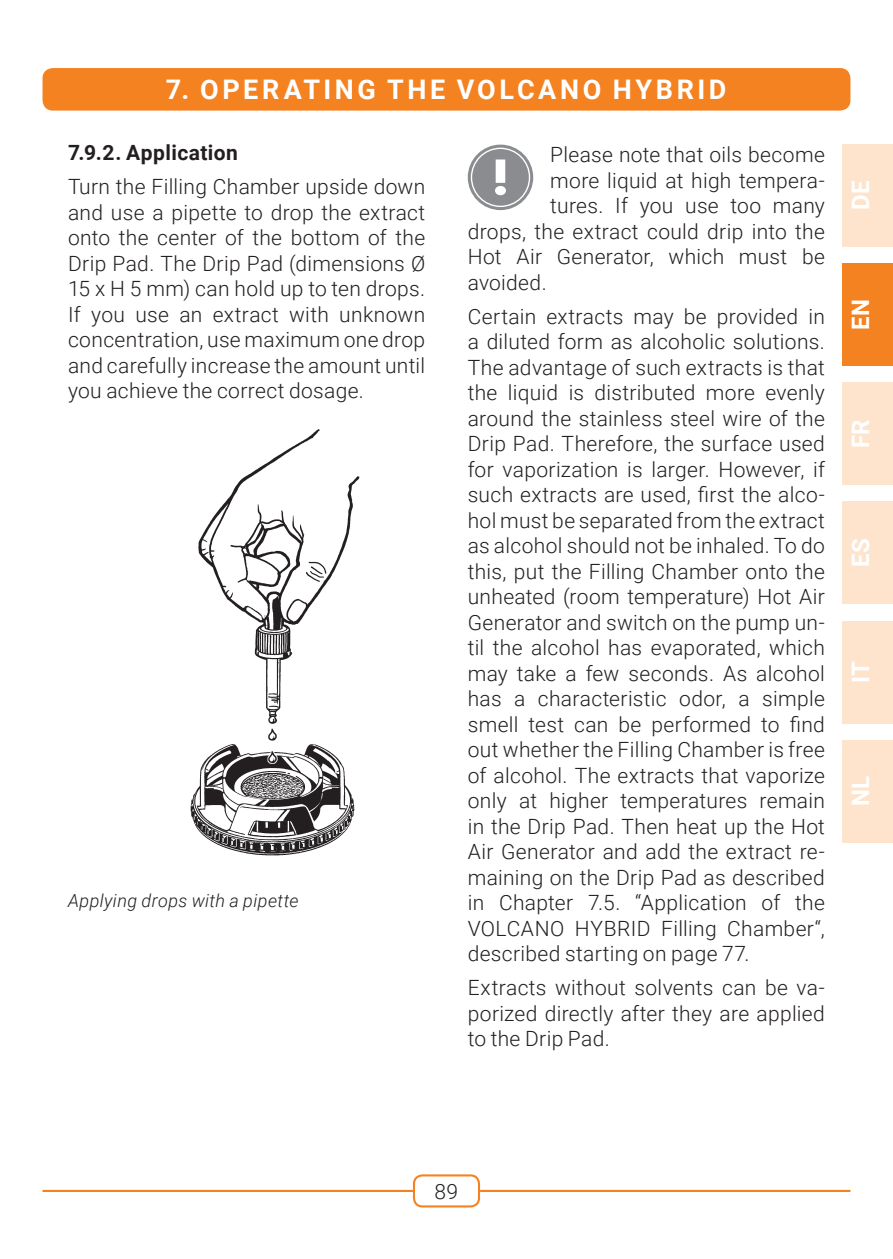
<style>
.page{position:relative;width:893px;height:1259px;background:#fff}
.page>*{position:absolute;margin:0;border:0;box-sizing:border-box;transform-origin:0 0}
.t1{font:700 27px "Roboto";letter-spacing:.135em;color:#fff}
.t2{font:700 24px "Roboto";letter-spacing:.02em;color:#fff}
.t3{font:300 21px/25.5px "Roboto";letter-spacing:.015em;color:#231f20;text-align:justify}
.t4{font:700 21px "Roboto";letter-spacing:.02em;color:#231f20}
.t5{font:italic 300 18px "Roboto";letter-spacing:.02em;color:#231f20}
</style>
<div class="page">
<img style="left:190px;top:429px;width:170px;height:427px">
<div style="left:413px;top:1174px;width:67px;height:33px;border:2px solid #f58220;border-radius:9px"></div>
<hr style="left:43px;top:1190px;width:370px;height:2px;background:#f58220">
<hr style="left:480px;top:1190px;width:370px;height:2px;background:#f58220">
<div style="left:43px;top:68px;width:807px;height:43px;background:#f58220;border-radius:10px"></div>
<div style="left:468px;top:145px;width:65px;height:65px;background:#8a8c8f;border-radius:50%"></div>
<svg style="left:495px;top:159px;width:11px;height:36px"></svg>
<div style="left:471px;top:148px;width:59px;height:59px;border:1px solid #fff;border-radius:50%"></div>
<svg style="left:842px;top:144px;width:51px;height:1px"></svg>
<svg style="left:842px;top:263px;width:51px;height:1px"></svg>
<svg style="left:842px;top:382px;width:51px;height:1px"></svg>
<svg style="left:842px;top:501px;width:51px;height:1px"></svg>
<div style="left:840px;top:619px;width:53px;height:106px;background:linear-gradient(to right,#fee4cd,#fee4cd)"></div>
<div style="left:840px;top:738px;width:53px;height:106px;background:linear-gradient(to right,#fee4cd,#fee4cd)"></div>
<div style="left:842px;top:145px;width:51px;height:102px;background:#fee4cd"></div>
<div style="left:842px;top:264px;width:51px;height:102px;background:#f58220"></div>
<div style="left:842px;top:383px;width:51px;height:102px;background:#fee4cd"></div>
<div style="left:842px;top:502px;width:51px;height:102px;background:#fee4cd"></div>
<div style="left:842px;top:621px;width:51px;height:102px;background:#fee4cd"></div>
<div style="left:842px;top:740px;width:51px;height:102px;background:#fee4cd"></div>
<p class="t1" style="left:166px;top:70px;width:562px">7. OPERATING THE VOLCANO HYBRID</p>
<p class="t4" style="left:68px;top:138px;width:171px">7.9.2. Application</p>
<p class="t3" style="left:68px;top:173px;width:359px">Turn the Filling Chamber upside down and use a pipette to drop the extract onto the center of the bottom of the Drip Pad. The Drip Pad (dimensions Ø 15 x H 5 mm) can hold up to ten drops.<br>If you use an extract with unknown concentration, use maximum one drop and carefully increase the amount until you achieve the correct dosage.</p>
<p class="t5" style="left:68px;top:888px;width:232px">Applying drops with a pipette</p>
<p class="t3" style="left:550px;top:141px;width:276px">Please note that oils become</p>
<p class="t3" style="left:550px;top:167px;width:276px">more liquid at high tempera-</p>
<p class="t3" style="left:550px;top:192px;width:276px">tures. If you use too many</p>
<p class="t3" style="left:468px;top:218px;width:359px">drops, the extract could drip into the</p>
<p class="t3" style="left:468px;top:243px;width:359px">Hot Air Generator, which must be</p>
<p class="t3" style="left:468px;top:269px;width:80px">avoided.</p>
<p class="t3" style="left:468px;top:303px;width:359px">Certain extracts may be provided in a diluted form as alcoholic solutions.<br>The advantage of such extracts is that the liquid is distributed more evenly around the stainless steel wire of the Drip Pad. Therefore, the surface used for vaporization is larger. However, if such extracts are used, first the alco&shy;hol must be separated from the extract as alcohol should not be inhaled. To do this, put the Filling Chamber onto the unheated (room temperature) Hot Air Generator and switch on the pump un&shy;til the alcohol has evaporated, which may take a few seconds. As alcohol has a characteristic odor, a simple smell test can be performed to find out whether the Filling Chamber is free of alcohol. The extracts that vaporize only at higher temperatures remain in the Drip Pad. Then heat up the Hot Air Generator and add the extract re&shy;maining on the Drip Pad as described in Chapter 7.5. “Application of the VOLCANO HYBRID Filling Chamber“, described starting on page 77.</p>
<p class="t3" style="left:468px;top:974px;width:359px">Extracts without solvents can be va&shy;porized directly after they are applied to the Drip Pad.</p>
<p class="t2" style="left:844px;top:210px;width:31px;rotate:-90deg">DE</p>
<p class="t2" style="left:844px;top:330px;width:33px;rotate:-90deg">EN</p>
<p class="t2" style="left:844px;top:448px;width:30px;rotate:-90deg">FR</p>
<p class="t2" style="left:844px;top:567px;width:30px;rotate:-90deg">ES</p>
<p class="t2" style="left:844px;top:683px;width:24px;rotate:-90deg">IT</p>
<p class="t2" style="left:844px;top:806px;width:32px;rotate:-90deg">NL</p>
<p class="t3" style="left:434px;top:1177px;width:25px">89</p>
</div>
